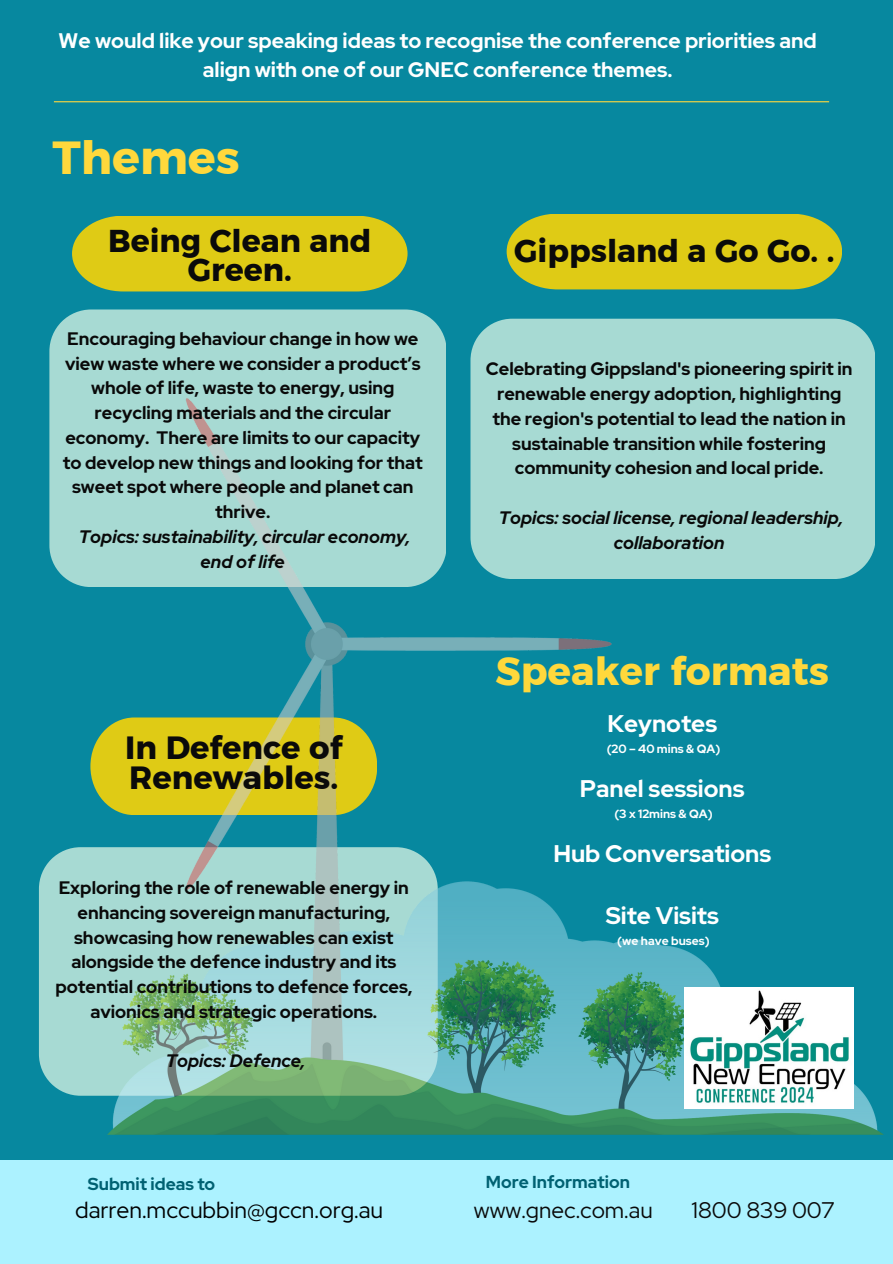
<style>
.page{position:relative;width:893px;height:1264px;background:#fff}
.page>*{position:absolute;margin:0;border:0;box-sizing:border-box;transform-origin:0 0}
.t1{font:46.2px "Kief Montaser Bold";color:#ffd83c}
.t2{font:39.15px "Kief Montaser Bold";color:#ffd83c}
.t3{font:32.1px/29.7px "Kief Montaser Bold";color:#0a0a0a}
.t4{font:31.5px/29.2px "Kief Montaser Bold";color:#0a0a0a;text-align:center}
.t5{font:700 24px "Red Hat Display";color:#fff}
.t6{font:22.95px "Red Hat Display";color:#000}
.t7{font:22.5px "Red Hat Display";color:#0a0a0a}
.t8{font:700 21px/29.2px "Red Hat Display";color:#fff;text-align:center}
.t9{font:700 18px/24.8px "Red Hat Display";color:#090909;text-align:center}
.t10{font:italic 700 18px/24.8px "Red Hat Display";color:#090909;text-align:center}
.t11{font:700 17.25px "Red Hat Display";color:#006172}
.t12{font:700 12px "Red Hat Display";color:#fff}
</style>
<div class="page">
<div style="left:0;top:0;width:892px;height:1263px;background:#07889f"></div>
<hr style="left:54px;top:101px;width:775px;height:1px;background:#ffd83c">
<div style="left:49px;top:309px;width:397px;height:278px;background:#a7dad3"></div>
<div style="left:72px;top:216px;width:335px;height:75px;background:#dfcb15"></div>
<div style="left:470px;top:319px;width:405px;height:79px;background:#a7dad3"></div>
<svg style="left:506px;top:214px;width:336px;height:75px;background:#d0c61e"></svg>
<div style="left:0;top:1160px;width:892px;height:103px;background:#acf2ff"></div>
<div style="left:39px;top:847px;width:68px;height:248px;background:#a7dad3"></div>
<svg style="left:90px;top:728px;width:17px;height:77px"></svg>
<img style="left:107px;top:398px;width:776px;height:736px">
<img style="left:684px;top:987px;width:169px;height:120px">
<p class="t8" style="left:59px;top:26px;width:759px">We would like your speaking ideas to recognise the conference priorities and align with one of our GNEC conference themes.</p>
<p class="t1" style="left:52px;top:129px;width:189px">Themes</p>
<p class="t4" style="left:108px;top:226px;width:265px">Being Clean and<br>Green.</p>
<h2 class="t9" style="left:63px;top:326px;width:361px">Encouraging behaviour change in how we view waste where we consider a product’s whole of life, waste to energy, using recycling materials and the circular economy. There are limits to our capacity to develop new things and looking for that sweet spot where people and planet can thrive.</h2>
<p class="t10" style="left:79px;top:524px;width:333px">Topics: sustainability, circular economy, end of life</p>
<p class="t3" style="left:125px;top:733px;width:219px">In Defence of<br>Renewables.</p>
<h4 class="t9" style="left:55px;top:875px;width:358px">Exploring the role of renewable energy in enhancing sovereign manufacturing, showcasing how renewables can exist alongside the defence industry and its potential contributions to defence forces, avionics and strategic operations.</h4>
<h4 class="t10" style="left:166px;top:1048px;width:141px">Topics: Defence,</h4>
<p class="t11" style="left:88px;top:1172px;width:129px">Submit ideas to</p>
<h3 class="t6" style="left:75px;top:1194px;width:309px">darren.mccubbin@gccn.org.au</h3>
<h6 class="t4" style="left:514px;top:236px;width:322px">Gippsland a Go Go. .</h6>
<p class="t9" style="left:486px;top:356px;width:368px">Celebrating Gippsland's pioneering spirit in renewable energy adoption, highlighting the region's potential to lead the nation in sustainable transition while fostering community cohesion and local pride.</p>
<p class="t10" style="left:498px;top:505px;width:346px">Topics: social license, regional leadership, collaboration</p>
<p class="t2" style="left:495px;top:647px;width:335px">Speaker formats</p>
<h3 class="t5" style="left:607px;top:707px;width:111px">Keynotes</h3>
<p class="t12" style="left:606px;top:740px;width:115px">(20 – 40 mins &amp; QA)</p>
<p class="t5" style="left:580px;top:772px;width:166px">Panel sessions</p>
<p class="t12" style="left:614px;top:805px;width:100px">(3 x 12mins &amp; QA)</p>
<p class="t5" style="left:553px;top:837px;width:219px">Hub Conversations</p>
<p class="t5" style="left:605px;top:899px;width:115px">Site Visits</p>
<h5 class="t12" style="left:617px;top:932px;width:94px">(we have buses)</h5>
<h3 class="t11" style="left:486px;top:1170px;width:145px">More Information</h3>
<h1 class="t7" style="left:474px;top:1194px;width:180px">www.gnec.com.au</h1>
<h1 class="t7" style="left:691px;top:1194px;width:144px">1800 839 007</h1>
</div>
